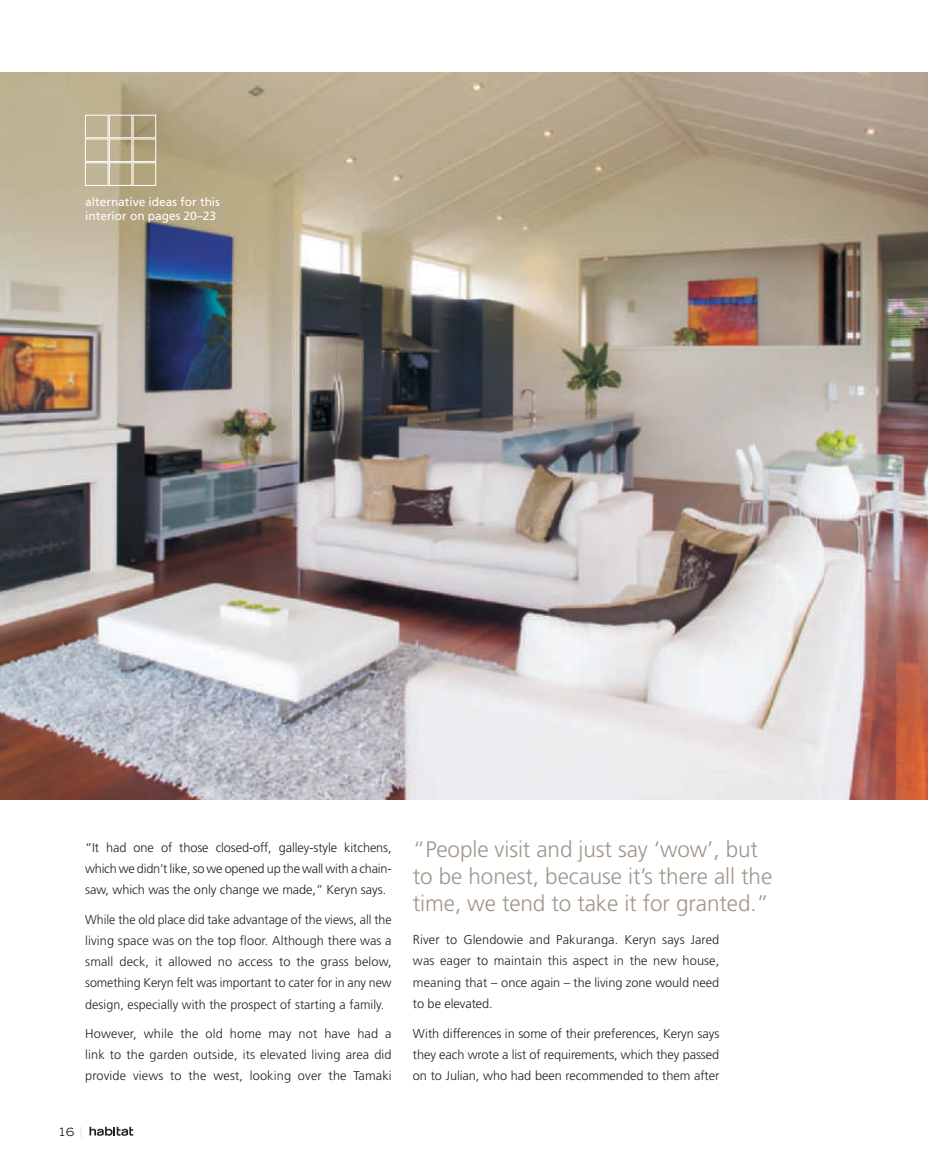
<style>
.page{position:relative;width:928px;height:1169px;background:#fff}
.page>*{position:absolute;margin:0;border:0;box-sizing:border-box;transform-origin:0 0}
.t1{font:300 22.5px/27px "Frutiger";letter-spacing:-.005em;color:#a2968b}
.t2{font:300 12.75px/21.1px "Frutiger";letter-spacing:-.005em;color:#231f20;text-align:justify}
.t3{font:12px/14.2px "Frutiger";letter-spacing:-.005em;color:#fff}
.t4{font:expanded 11.25px "Trade Gothic LH";color:#231f20}
.s1{color:#dde2cd}
</style>
<div class="page">
<img style="left:0;top:72px;width:927px;height:728px">
<div style="left:85px;top:115px;width:23px;height:23px;border:1px solid #fff"></div>
<div style="left:109px;top:115px;width:23px;height:23px;border:1px solid #fff"></div>
<div style="left:133px;top:115px;width:23px;height:23px;border:1px solid #fff"></div>
<div style="left:85px;top:139px;width:23px;height:23px;border:1px solid #fff"></div>
<div style="left:109px;top:139px;width:23px;height:23px;border:1px solid #fff"></div>
<div style="left:133px;top:139px;width:23px;height:23px;border:1px solid #fff"></div>
<div style="left:85px;top:163px;width:23px;height:23px;border:1px solid #fff"></div>
<div style="left:109px;top:163px;width:23px;height:23px;border:1px solid #fff"></div>
<div style="left:133px;top:163px;width:23px;height:23px;border:1px solid #fff"></div>
<svg style="left:89px;top:1126px;width:44px;height:9px"></svg>
<p class="t3" style="left:85px;top:196px;width:136px">alternative ideas for this interior on pages 20–23</p>
<p class="t2" style="left:85px;top:838px;width:308px">“It had one of those closed-off, galley-style kitchens, which we didn’t like, so we opened up the wall with a chain&shy;saw, which was the only change we made,” Keryn says.</p>
<p class="t2" style="left:85px;top:910px;width:308px">While the old place did take advantage of the views, all the living space was on the top floor. Although there was a small deck, it allowed no access to the grass below, something Keryn felt was important to cater for in any new design, especially with the prospect of starting a family.</p>
<p class="t2" style="left:85px;top:1024px;width:308px">However, while the old home may not have had a link to the garden outside, its elevated living area did provide views to the west, looking over the Tamaki</p>
<p class="t4" style="left:58px;top:1127px;width:26px">16 <span class="s1">|</span></p>
<h1 class="t1" style="left:413px;top:837px;width:361px">“People visit and just say ‘wow’, but to be honest, because it’s there all the time, we tend to take it for granted.”</h1>
<p class="t2" style="left:413px;top:930px;width:308px">River to Glendowie and Pakuranga. Keryn says Jared was eager to maintain this aspect in the new house, meaning that – once again – the living zone would need to be elevated.</p>
<p class="t2" style="left:413px;top:1023px;width:308px">With differences in some of their preferences, Keryn says they each wrote a list of requirements, which they passed on to Julian, who had been recommended to them after</p>
</div>
